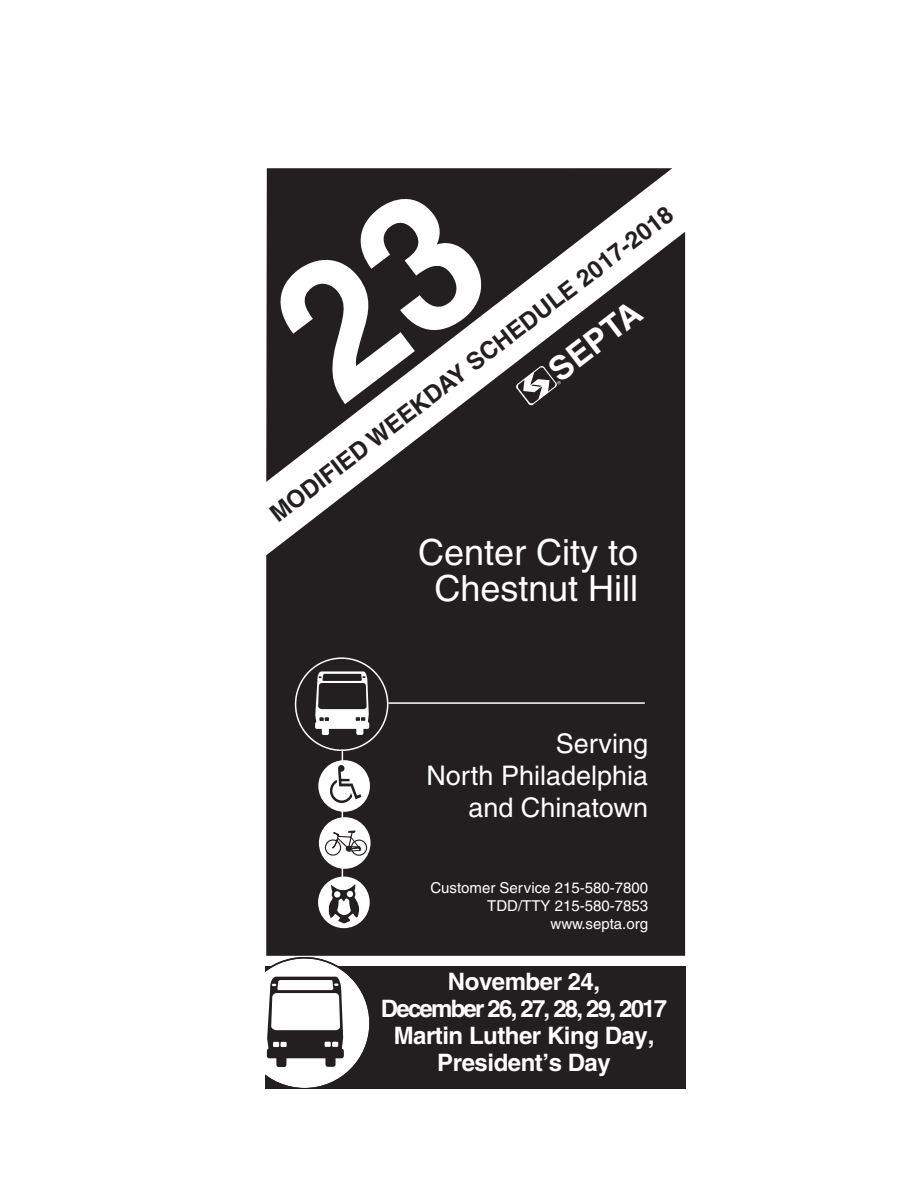
<style>
.page{position:relative;width:918px;height:1188px;background:#fff}
.page>*{position:absolute;margin:0;border:0;box-sizing:border-box;transform-origin:0 0}
.t1{font:36px/36px "Helvetica";color:#fff;text-align:center}
.t2{font:700 33px "Helvetica";color:#fff}
.t3{font:27px/32.2px "Helvetica";color:#fff;text-align:right}
.t4{font:700 24px/27px "Helvetica";letter-spacing:-.02em;color:#fff;text-align:center}
.t5{font:700 24px "Helvetica";color:#231f20}
.t6{font:15px/18px "Helvetica";color:#fff;text-align:right}
</style>
<div class="page">
<svg style="left:266px;top:168px;width:406px;height:64px;fill:#231f20"></svg>
<svg style="left:266px;top:232px;width:419px;height:724px;background:#343031"></svg>
<hr style="left:388px;top:702px;width:257px;height:2px;background:#fff">
<div style="left:296px;top:658px;width:92px;height:92px;background:#231f20;border-radius:50%"></div>
<div style="left:295px;top:657px;width:93px;height:94px;border:2px solid #fff;border-radius:50%"></div>
<div style="left:322px;top:726px;width:7px;height:9px;background:#fff;border-radius:2px"></div>
<div style="left:356px;top:726px;width:7px;height:9px;background:#fff;border-radius:2px"></div>
<div style="left:315px;top:722px;width:54px;height:7px;background:#fff;border-radius:2px"></div>
<svg style="left:315px;top:671px;width:54px;height:55px"></svg>
<hr style="left:342px;top:750px;width:1px;height:171px;background:#fff">
<div style="left:318px;top:877px;width:52px;height:51px;background:#fff;border-radius:50%"></div>
<svg style="left:329px;top:884px;width:30px;height:39px"></svg>
<div style="left:319px;top:817px;width:52px;height:52px;background:#fff;border-radius:50%"></div>
<svg style="left:320px;top:829px;width:48px;height:28px"></svg>
<div style="left:318px;top:760px;width:52px;height:52px;background:#fff;border-radius:50%"></div>
<svg style="left:330px;top:765px;width:31px;height:38px"></svg>
<div style="left:266px;top:966px;width:419px;height:122px;background:#231f20"></div>
<svg style="left:266px;top:958px;width:104px;height:130px"></svg>
<svg style="left:266px;top:182px;width:232px;height:222px;background:#3e3b3c"></svg>
<svg style="left:516px;top:366px;width:45px;height:40px"></svg>
<p class="t5" style="left:265px;top:507px;width:503px;rotate:-38deg">MODIFIED WEEKDAY SCHEDULE 2017-2018</p>
<h2 class="t2" style="left:541px;top:358px;width:109px;rotate:-38deg">SEPTA</h2>
<h1 class="t1" style="left:418px;top:534px;width:222px">Center City to<br>Chestnut Hill</h1>
<p class="t3" style="left:426px;top:727px;width:223px">Serving<br>North Philadelphia and Chinatown</p>
<p class="t6" style="left:430px;top:878px;width:219px">Customer Service 215-580-7800<br>TDD/TTY 215-580-7853 www.septa.org</p>
<p class="t4" style="left:381px;top:968px;width:288px">November 24,<br>December 26, 27, 28, 29, 2017<br>Martin Luther King Day,<br>President’s Day</p>
</div>
